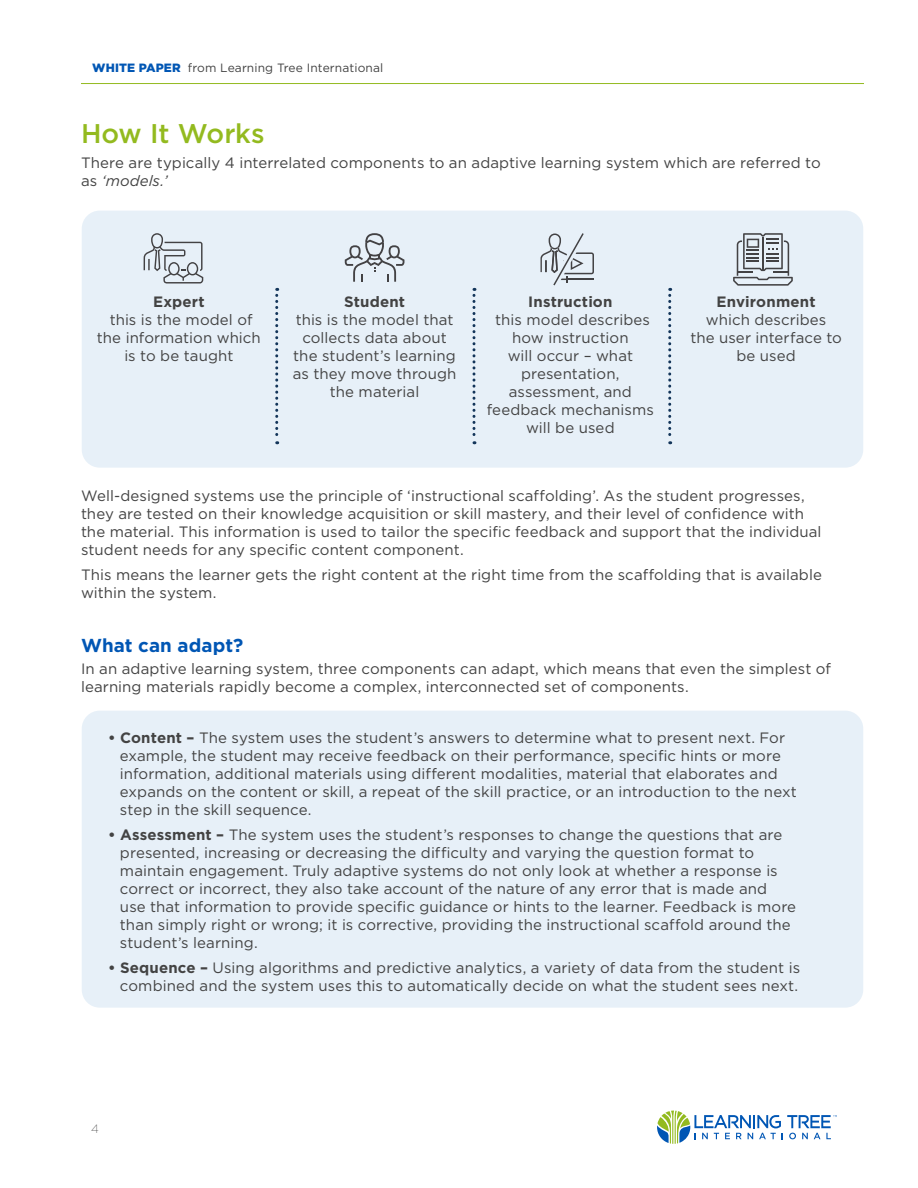
<style>
.page{position:relative;width:918px;height:1188px;background:#fff}
.page>*{position:absolute;margin:0;border:0;box-sizing:border-box;transform-origin:0 0}
.Topic_Headers{font:500 27px "Gotham";color:#93ba1f}
.Sub_Topic_Headers{font:700 18.75px "Gotham";letter-spacing:.005em;color:#0056b4}
.copy_-_general{font:15px/18px "Gotham";letter-spacing:.005em;color:#434343}
.t1{font:12px "Gotham";letter-spacing:.01em;color:#434343}
.t2{font:200 12px "Gotham";color:#434343}
.s1{font-weight:900;color:#0056b4}
.s2{font-style:italic}
.s3{font-weight:700}
</style>
<div class="page">
<svg style="left:657px;top:1111px;width:180px;height:33px"></svg>
<hr style="left:81px;top:83px;width:783px;height:1px;background:#93ba1f">
<div style="left:82px;top:711px;width:781px;height:297px;background:#e7f0f8;border-radius:18px"></div>
<div style="left:82px;top:211px;width:781px;height:257px;background:#e7f0f8;border-radius:18px"></div>
<svg style="left:275px;top:288px;width:3px;height:156px"></svg>
<svg style="left:472px;top:288px;width:4px;height:156px"></svg>
<svg style="left:668px;top:288px;width:3px;height:156px"></svg>
<svg style="left:144px;top:233px;width:59px;height:51px"></svg>
<svg style="left:345px;top:233px;width:59px;height:49px"></svg>
<svg style="left:541px;top:233px;width:53px;height:52px"></svg>
<svg style="left:733px;top:233px;width:60px;height:53px"></svg>
<p class="t1" style="left:92px;top:60px;width:293px"><span class="s1">WHITE PAPER</span> from Learning Tree International</p>
<p class="Topic_Headers" style="left:81px;top:117px;width:185px">How It Works</p>
<p class="copy_-_general" style="left:81px;top:153px;width:741px">There are typically 4 interrelated components to an adaptive learning system which are referred to as <span class="s2">‘models.’</span></p>
<p class="copy_-_general" style="left:97px;top:293px;width:165px;text-align:center"><span class="s3">Expert<br></span>this is the model of the information which is to be taught</p>
<p class="copy_-_general" style="left:293px;top:293px;width:165px;text-align:center"><span class="s3">Student<br></span>this is the model that collects data about the student’s learning as they move through the material</p>
<p class="copy_-_general" style="left:487px;top:293px;width:169px;text-align:center"><span class="s3">Instruction<br></span>this model describes how instruction<br>will occur – what presentation, assessment, and feedback mechanisms will be used</p>
<p class="copy_-_general" style="left:690px;top:293px;width:153px;text-align:center"><span class="s3">Environment<br></span>which describes<br>the user interface to be used</p>
<p class="copy_-_general" style="left:81px;top:486px;width:742px">Well-designed systems use the principle of ‘instructional scaffolding’. As the student progresses, they are tested on their knowledge acquisition or skill mastery, and their level of confidence with the material. This information is used to tailor the specific feedback and support that the individual student needs for any specific content component.</p>
<p class="copy_-_general" style="left:81px;top:565px;width:742px">This means the learner gets the right content at the right time from the scaffolding that is available within the system.</p>
<p class="Sub_Topic_Headers" style="left:81px;top:634px;width:164px">What can adapt?</p>
<p class="copy_-_general" style="left:81px;top:659px;width:752px">In an adaptive learning system, three components can adapt, which means that even the simplest of learning materials rapidly become a complex, interconnected set of components.</p>
<p class="copy_-_general" style="left:120px;top:729px;width:678px;text-indent:-12px"><span class="s3">• Content –</span> The system uses the student’s answers to determine what to present next. For example, the student may receive feedback on their performance, specific hints or more information, additional materials using different modalities, material that elaborates and expands on the content or skill, a repeat of the skill practice, or an introduction to the next step in the skill sequence.</p>
<p class="copy_-_general" style="left:120px;top:826px;width:678px;text-indent:-12px"><span class="s3">• Assessment –</span> The system uses the student’s responses to change the questions that are presented, increasing or decreasing the difficulty and varying the question format to maintain engagement. Truly adaptive systems do not only look at whether a response is correct or incorrect, they also take account of the nature of any error that is made and use that information to provide specific guidance or hints to the learner. Feedback is more than simply right or wrong; it is corrective, providing the instructional scaffold around the student’s learning.</p>
<p class="copy_-_general" style="left:108px;top:958px;width:694px;text-align:right"><span class="s3">• Sequence –</span> Using algorithms and predictive analytics, a variety of data from the student is combined and the system uses this to automatically decide on what the student sees next.</p>
<p class="t2" style="left:91px;top:1122px;width:9px">4</p>
</div>
